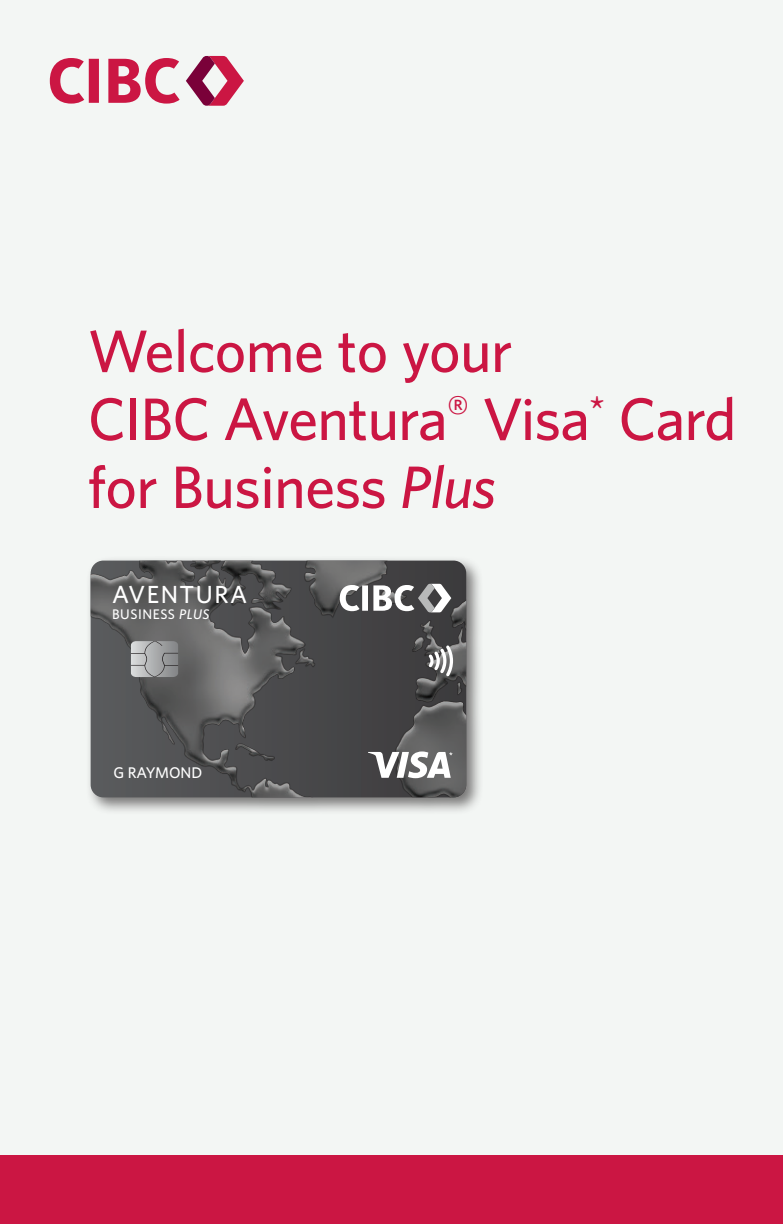
<style>
.page{position:relative;width:783px;height:1224px;background:#fff}
.page>*{position:absolute;margin:0;border:0;box-sizing:border-box;transform-origin:0 0}
.t1{font:500 60px/68px "Whitney";letter-spacing:-.015em;color:#cb1643}
.t2{font:500 24.8px "Whitney";letter-spacing:.06em;color:#fff}
.t3{font:500 15.4px "Whitney";color:#fff}
.t4{font:500 14px "Whitney";letter-spacing:.04em;color:#fff}
.s1{font-style:italic}
</style>
<div class="page">
<div style="left:1px;top:0;width:782px;height:1224px;background:#f3f6f4"></div>
<svg style="left:50px;top:58px;width:130px;height:46px"></svg>
<svg style="left:186px;top:56px;width:58px;height:50px"></svg>
<div style="left:1px;top:1156px;width:782px;height:68px;background:#cb1643"></div>
<div style="left:85px;top:556px;width:399px;height:260px;background:#231f20;opacity:.6"></div>
<img style="left:91px;top:561px;width:375px;height:236px">
<svg style="left:340px;top:584px;width:111px;height:28px"></svg>
<svg style="left:429px;top:645px;width:24px;height:31px"></svg>
<svg style="left:368px;top:751px;width:85px;height:27px"></svg>
<svg style="left:131px;top:641px;width:47px;height:36px;background:#a4a6a7"></svg>
<h1 class="t1" style="left:88px;top:316px;width:650px">Welcome to your<br>CIBC Aventura<sup>®</sup> Visa<sup>*</sup> Card for Business <span class="s1">Plus</span></h1>
<p class="t2" style="left:112px;top:579px;width:136px">AVENTURA</p>
<p class="t4" style="left:112px;top:605px;width:99px">BUSINESS <span class="s1">PLUS</span></p>
<p class="t3" style="left:114px;top:763px;width:90px">G RAYMOND</p>
</div>
